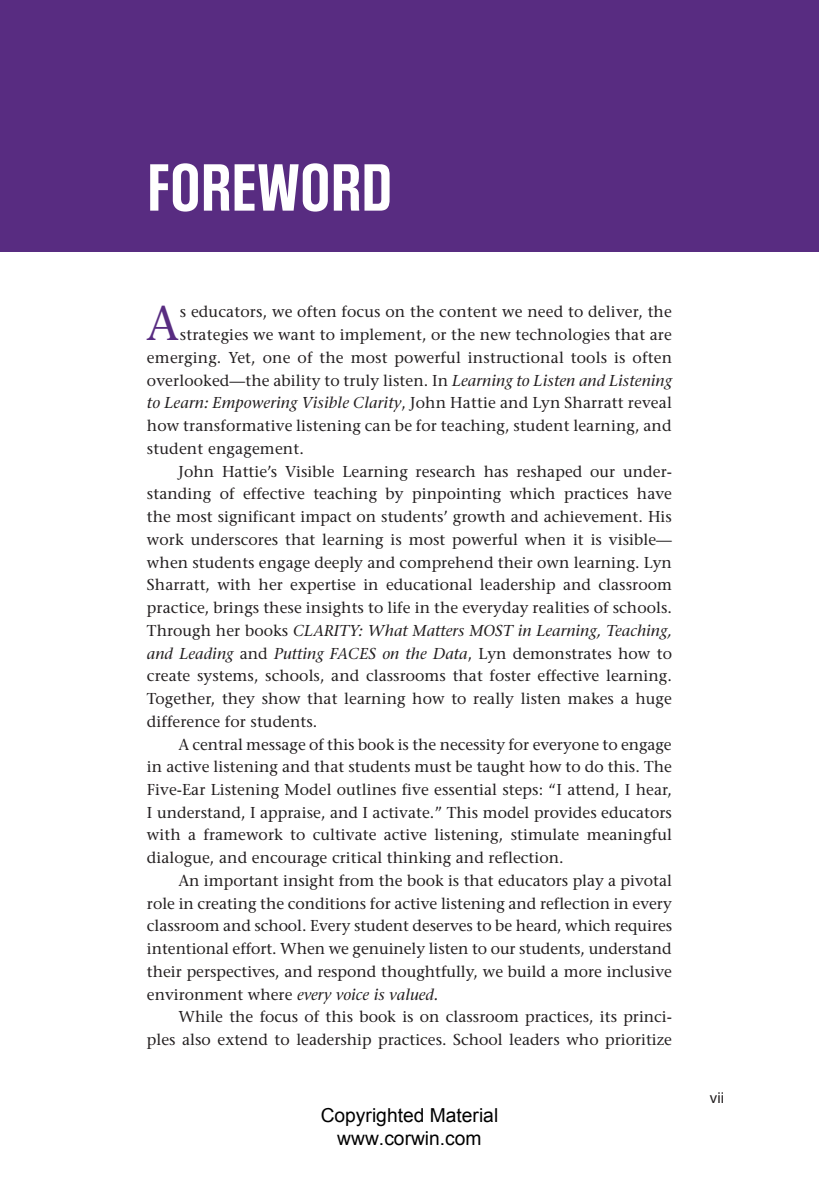
<style>
.page{position:relative;width:819px;height:1197px;background:#fff}
.page>*{position:absolute;margin:0;border:0;box-sizing:border-box;transform-origin:0 0}
.t1{font:600 56px "Social Gothic";color:#fff}
.t2{font:500 48.3px "Stone Serif Std";color:#582c81}
.t3{font:19.25px/23.1px "Arial";color:#000;text-align:center}
.t4{font:500 15.75px "Stone Serif Std";letter-spacing:.005em;color:#231f20}
.t5{font:italic 500 15.75px "Stone Serif Std";letter-spacing:.005em;color:#231f20}
.t6{font:14.88px "Helvetica LT Std";color:#231f20}
.s1{font-style:italic}
.s2{font-style:normal}
</style>
<div class="page">
<div style="left:0;top:0;width:819px;height:252px;background:#582c81"></div>
<h1 class="t1" style="left:147px;top:151px;width:247px">FOREWORD</h1>
<h2 class="t2" style="left:146px;top:295px;width:35px">A</h2>
<p class="t4" style="left:180px;top:303px;width:494px">s educators, we often focus on the content we need to deliver, the</p>
<p class="t4" style="left:180px;top:325px;width:494px">strategies we want to implement, or the new technologies that are</p>
<p class="t4" style="left:147px;top:348px;width:527px">emerging. Yet, one of the most powerful instructional tools is often</p>
<p class="t4" style="left:147px;top:371px;width:527px">overlooked—the ability to truly listen. In <span class="s1">Learning to Listen and Listening</span></p>
<p class="t5" style="left:147px;top:394px;width:526px">to Learn: Empowering Visible Clarity<span class="s2">, John Hattie and Lyn Sharratt reveal</span></p>
<p class="t4" style="left:147px;top:416px;width:526px">how transformative listening can be for teaching, student learning, and</p>
<p class="t4" style="left:147px;top:439px;width:159px">student engagement.</p>
<p class="t4" style="left:178px;top:462px;width:495px">John Hattie’s Visible Learning research has reshaped our under-</p>
<p class="t4" style="left:147px;top:485px;width:527px">standing of effective teaching by pinpointing which practices have</p>
<p class="t4" style="left:147px;top:507px;width:527px">the most significant impact on students’ growth and achievement. His</p>
<p class="t4" style="left:147px;top:530px;width:526px">work underscores that learning is most powerful when it is visible—</p>
<p class="t4" style="left:147px;top:553px;width:526px">when students engage deeply and comprehend their own learning. Lyn</p>
<p class="t4" style="left:147px;top:575px;width:527px">Sharratt, with her expertise in educational leadership and classroom</p>
<p class="t4" style="left:147px;top:598px;width:527px">practice, brings these insights to life in the everyday realities of schools.</p>
<p class="t5" style="left:147px;top:621px;width:526px"><span class="s2">Through her books</span> CLARITY: What Matters MOST in Learning, Teaching,</p>
<p class="t5" style="left:147px;top:644px;width:526px">and Leading <span class="s2">and</span> Putting FACES on the Data<span class="s2">, Lyn demonstrates how to</span></p>
<p class="t4" style="left:147px;top:666px;width:526px">create systems, schools, and classrooms that foster effective learning.</p>
<p class="t4" style="left:147px;top:689px;width:526px">Together, they show that learning how to really listen makes a huge</p>
<p class="t4" style="left:147px;top:712px;width:172px">difference for students.</p>
<p class="t4" style="left:178px;top:735px;width:495px">A central message of this book is the necessity for everyone to engage</p>
<p class="t4" style="left:147px;top:757px;width:526px">in active listening and that students must be taught how to do this. The</p>
<p class="t4" style="left:147px;top:780px;width:526px">Five-Ear Listening Model outlines five essential steps: “I attend, I hear,</p>
<p class="t4" style="left:147px;top:803px;width:527px">I understand, I appraise, and I activate.” This model provides educators</p>
<p class="t4" style="left:147px;top:826px;width:527px">with a framework to cultivate active listening, stimulate meaningful</p>
<p class="t4" style="left:147px;top:848px;width:418px">dialogue, and encourage critical thinking and reflection.</p>
<p class="t4" style="left:178px;top:871px;width:495px">An important insight from the book is that educators play a pivotal</p>
<p class="t4" style="left:147px;top:894px;width:526px">role in creating the conditions for active listening and reflection in every</p>
<p class="t4" style="left:147px;top:917px;width:527px">classroom and school. Every student deserves to be heard, which requires</p>
<p class="t4" style="left:147px;top:939px;width:526px">intentional effort. When we genuinely listen to our students, understand</p>
<p class="t4" style="left:147px;top:962px;width:526px">their perspectives, and respond thoughtfully, we build a more inclusive</p>
<p class="t5" style="left:147px;top:985px;width:293px"><span class="s2">environment where</span> every voice is valued.</p>
<p class="t4" style="left:178px;top:1008px;width:495px">While the focus of this book is on classroom practices, its princi-</p>
<p class="t4" style="left:147px;top:1030px;width:526px">ples also extend to leadership practices. School leaders who prioritize</p>
<p class="t3" style="left:321px;top:1103px;width:179px">Copyrighted Material www.corwin.com</p>
<p class="t6" style="left:710px;top:1089px;width:16px">vii</p>
</div>
